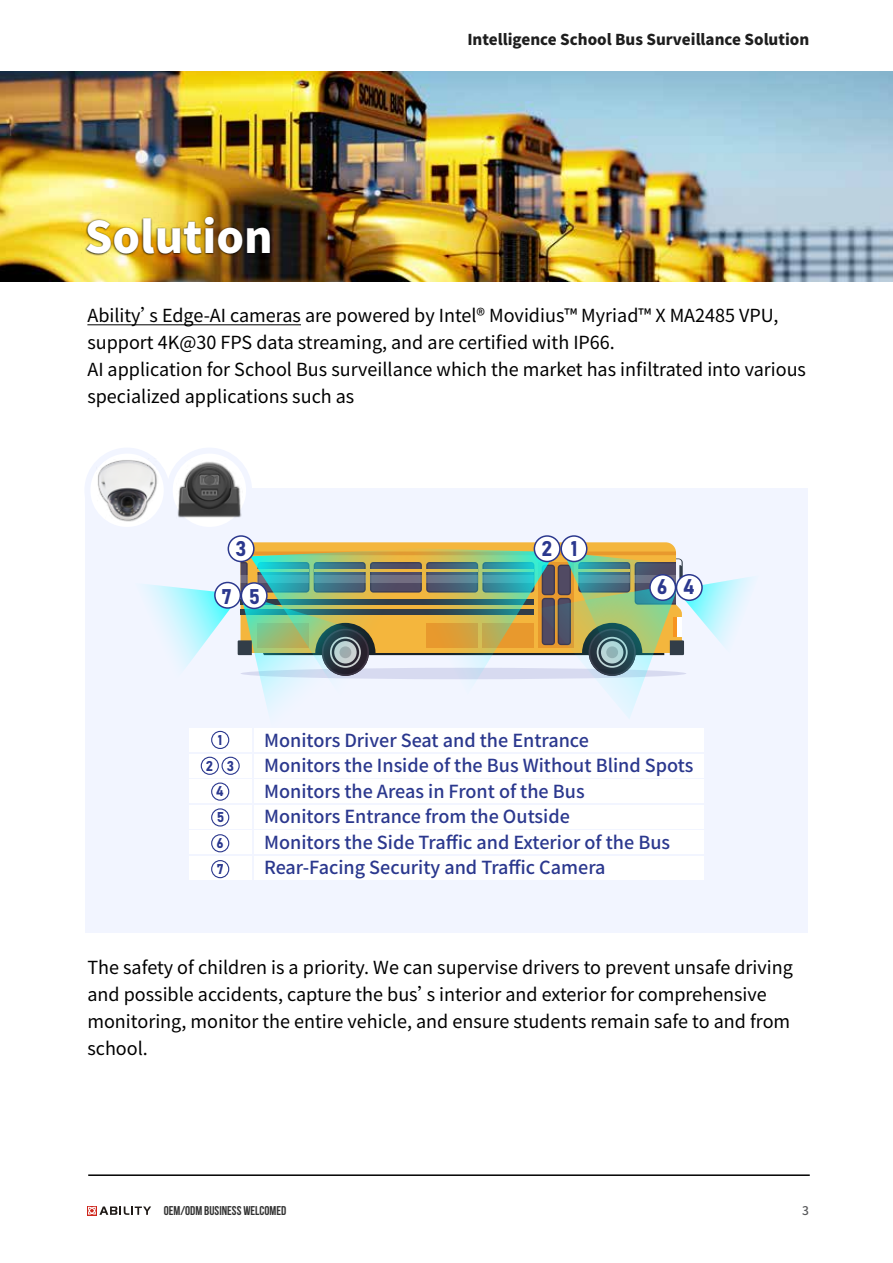
<style>
.page{position:relative;width:893px;height:1263px;background:#fff}
.page>*{position:absolute;margin:0;border:0;box-sizing:border-box;transform-origin:0 0}
.t1{font:900 43.5px "Noto Sans CJ Ktc";color:#fff}
.t2{font:21px "Bahnschrift";color:#2b388e}
.t3{font:18px/27px "Noto Sans CJ Ktc";color:#000}
.t4{font:500 18px/25.5px "Noto Sans CJ Ktc";color:#2b388e}
.t5{font:900 15px "Noto Sans CJ Ktc";color:#1e1e1e}
.t6{font:14.1px/26px "Bahnschrift";color:#2b388e;text-align:center}
.t7{font:700 12.75px "Bebas Neue";color:#323232}
.t8{font:500 12px "Noto Sans CJ Ktc";color:#58595b}
</style>
<div class="page">
<img style="left:0;top:72px;width:893px;height:209px">
<hr style="left:87px;top:324px;width:214px;height:1px;background:#000">
<img style="left:82px;top:212px;width:194px;height:70px">
<div style="left:85px;top:488px;width:723px;height:445px;background:#f2f5ff"></div>
<svg style="left:87px;top:451px;width:80px;height:79px"></svg>
<div style="left:84px;top:448px;width:86px;height:85px;border:6px solid #f2f5ff;border-radius:50%"></div>
<svg style="left:170px;top:451px;width:79px;height:79px"></svg>
<div style="left:167px;top:448px;width:85px;height:85px;border:6px solid #f2f5ff;border-radius:50%"></div>
<img style="left:98px;top:458px;width:58px;height:65px">
<img style="left:96px;top:460px;width:62px;height:61px">
<svg style="left:254px;top:542px;width:421px;height:6px;background:#f3b949"></svg>
<svg style="left:144px;top:548px;width:608px;height:181px"></svg>
<div style="left:561px;top:536px;width:26px;height:25px;background:#fff;border-radius:50%"></div>
<div style="left:560px;top:535px;width:27px;height:27px;border:2px solid #2b388e;border-radius:50%"></div>
<div style="left:254px;top:729px;width:450px;height:23px;background:#fff"></div>
<div style="left:189px;top:729px;width:63px;height:23px;background:#fff"></div>
<div style="left:254px;top:754px;width:450px;height:23px;background:#fff"></div>
<div style="left:189px;top:754px;width:63px;height:23px;background:#fff"></div>
<div style="left:254px;top:780px;width:450px;height:23px;background:#fff"></div>
<div style="left:189px;top:780px;width:63px;height:23px;background:#fff"></div>
<div style="left:254px;top:805px;width:450px;height:23px;background:#fff"></div>
<div style="left:189px;top:805px;width:63px;height:23px;background:#fff"></div>
<div style="left:254px;top:831px;width:450px;height:23px;background:#fff"></div>
<div style="left:189px;top:831px;width:63px;height:23px;background:#fff"></div>
<div style="left:254px;top:856px;width:450px;height:23px;background:#fff"></div>
<div style="left:189px;top:856px;width:63px;height:23px;background:#fff"></div>
<div style="left:211px;top:731px;width:18px;height:18px;border:1px solid #2b388e;border-radius:50%"></div>
<div style="left:201px;top:757px;width:18px;height:18px;border:1px solid #2b388e;border-radius:50%"></div>
<div style="left:222px;top:757px;width:18px;height:18px;border:1px solid #2b388e;border-radius:50%"></div>
<div style="left:211px;top:782px;width:18px;height:19px;border:1px solid #2b388e;border-radius:50%"></div>
<div style="left:211px;top:808px;width:18px;height:18px;border:1px solid #2b388e;border-radius:50%"></div>
<div style="left:211px;top:834px;width:18px;height:18px;border:1px solid #2b388e;border-radius:50%"></div>
<div style="left:211px;top:860px;width:18px;height:18px;border:1px solid #2b388e;border-radius:50%"></div>
<div style="left:534px;top:536px;width:26px;height:25px;background:#fff;border-radius:50%"></div>
<div style="left:534px;top:535px;width:27px;height:27px;border:2px solid #2b388e;border-radius:50%"></div>
<div style="left:228px;top:536px;width:26px;height:25px;background:#fff;border-radius:50%"></div>
<div style="left:228px;top:535px;width:27px;height:27px;border:2px solid #2b388e;border-radius:50%"></div>
<div style="left:241px;top:583px;width:26px;height:25px;background:#fff;border-radius:50%"></div>
<div style="left:241px;top:582px;width:27px;height:27px;border:2px solid #2b388e;border-radius:50%"></div>
<div style="left:215px;top:582px;width:25px;height:26px;background:#fff;border-radius:50%"></div>
<div style="left:214px;top:582px;width:27px;height:27px;border:2px solid #2b388e;border-radius:50%"></div>
<div style="left:676px;top:575px;width:26px;height:25px;background:#fff;border-radius:50%"></div>
<div style="left:676px;top:574px;width:27px;height:27px;border:2px solid #2b388e;border-radius:50%"></div>
<div style="left:650px;top:575px;width:25px;height:25px;background:#fff;border-radius:50%"></div>
<div style="left:649px;top:574px;width:27px;height:27px;border:2px solid #2b388e;border-radius:50%"></div>
<img style="left:174px;top:452px;width:71px;height:70px">
<div style="left:87px;top:1206px;width:9px;height:9px;background:#ce261c"></div>
<svg style="left:88px;top:1206px;width:63px;height:9px"></svg>
<hr style="left:88px;top:1174px;width:722px;height:2px;background:#000">
<h1 class="t1" style="left:85px;top:213px;width:190px">Solution</h1>
<p class="t5" style="left:467px;top:31px;width:344px">Intelligence School Bus Surveillance Solution</p>
<p class="t3" style="left:87px;top:302px;width:720px">Ability’s Edge-AI cameras are powered by Intel® Movidius™ Myriad™ X MA2485 VPU, support 4K@30 FPS data streaming, and are certified with IP66.<br>AI application for School Bus surveillance which the market has infiltrated into various specialized applications such as</p>
<p class="t2" style="left:235px;top:535px;width:13px">3</p>
<p class="t2" style="left:542px;top:535px;width:12px">2</p>
<p class="t2" style="left:222px;top:583px;width:40px">7 5</p>
<p class="t2" style="left:571px;top:535px;width:8px">1</p>
<p class="t2" style="left:657px;top:573px;width:39px">6 4</p>
<p class="t6" style="left:206px;top:727px;width:30px">1<br>2 3<br>4<br>5<br>6<br>7</p>
<p class="t4" style="left:264px;top:728px;width:431px">Monitors Driver Seat and the Entrance<br>Monitors the Inside of the Bus Without Blind Spots Monitors the Areas in Front of the Bus<br>Monitors Entrance from the Outside<br>Monitors the Side Traffic and Exterior of the Bus Rear-Facing Security and Traffic Camera</p>
<p class="t3" style="left:87px;top:954px;width:707px">The safety of children is a priority. We can supervise drivers to prevent unsafe driving and possible accidents, capture the bus’s interior and exterior for comprehensive monitoring, monitor the entire vehicle, and ensure students remain safe to and from school.</p>
<p class="t7" style="left:164px;top:1204px;width:124px">OEM/ODM BUSINESS WELCOMED</p>
<p class="t8" style="left:802px;top:1204px;width:8px">3</p>
</div>
